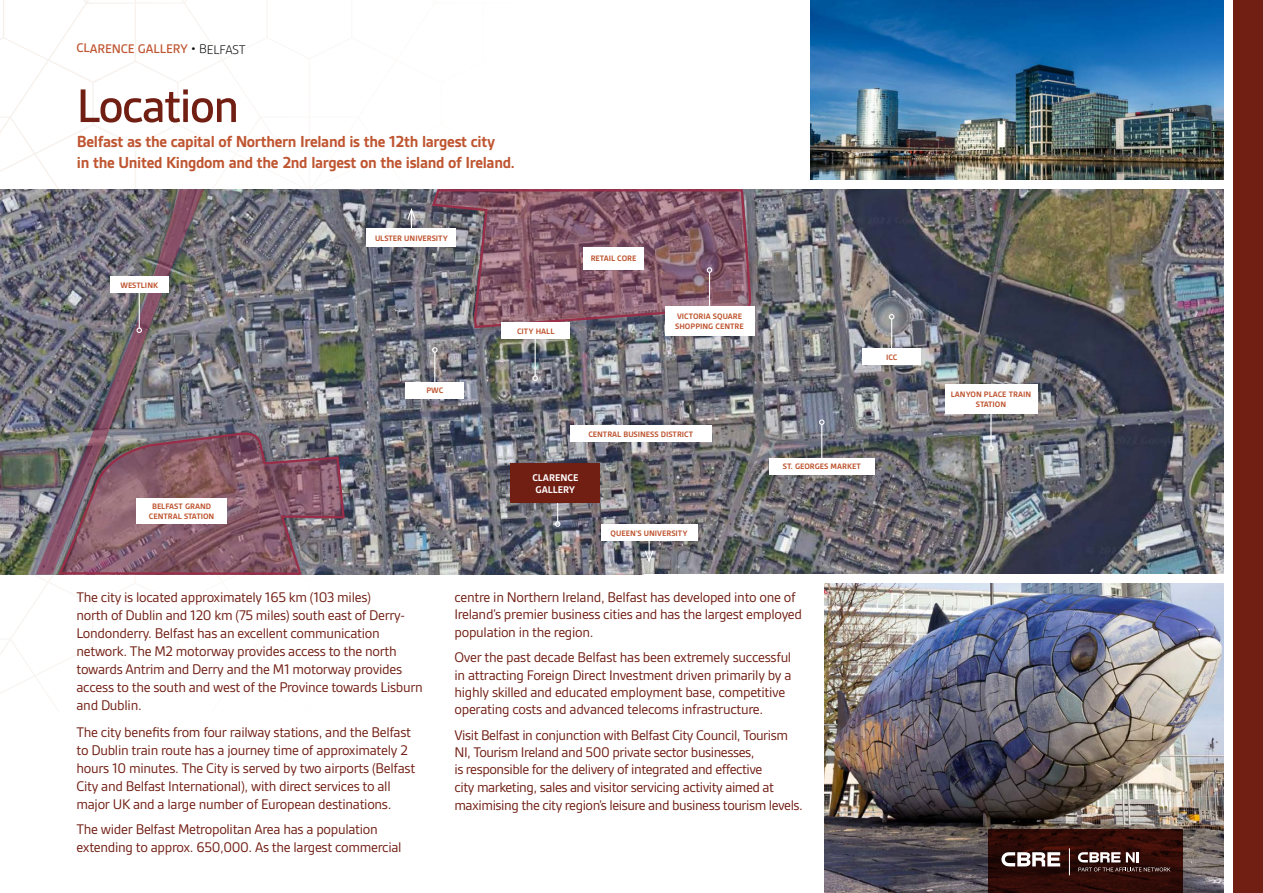
<style>
.page{position:relative;width:1263px;height:893px;background:#fff}
.page>*{position:absolute;margin:0;border:0;box-sizing:border-box;transform-origin:0 0}
.t1{font:500 50.55px "Gesta";letter-spacing:-.03em;color:#711e13}
.t2{font:700 17.1px/20.5px "Gesta";letter-spacing:-.02em;color:#bf5531}
.t3{font:15px/18px "Gesta";letter-spacing:-.02em;color:#711e13}
.t4{font:500 13.5px "Gesta";letter-spacing:-.015em;color:#bf5531}
.t5{font:700 10.5px/12.5px "Gesta";color:#fff}
.t6{font:700 8.4px/10.2px "Gesta";color:#bf5531;text-align:center}
.s1{font-weight:300;color:#000}
</style>
<div class="page">
<img style="left:825px;top:583px;width:399px;height:310px">
<img style="left:810px;top:0;width:414px;height:180px">
<img style="left:0;top:189px;width:1224px;height:386px">
<hr style="left:434px;top:352px;width:1px;height:38px;background:#fff">
<svg style="left:432px;top:347px;width:6px;height:6px"></svg>
<hr style="left:891px;top:319px;width:1px;height:38px;background:#fff">
<svg style="left:889px;top:314px;width:5px;height:5px"></svg>
<div style="left:406px;top:382px;width:58px;height:16px;background:#fff"></div>
<div style="left:862px;top:349px;width:59px;height:16px;background:#fff"></div>
<img style="left:36px;top:189px;width:168px;height:385px">
<hr style="left:139px;top:290px;width:1px;height:38px;background:#fff">
<svg style="left:136px;top:328px;width:6px;height:5px"></svg>
<hr style="left:990px;top:408px;width:1px;height:38px;background:#fff">
<svg style="left:988px;top:445px;width:6px;height:6px"></svg>
<div style="left:110px;top:277px;width:58px;height:16px;background:#fff"></div>
<div style="left:944px;top:384px;width:93px;height:29px;background:#fff"></div>
<div style="left:665px;top:306px;width:89px;height:29px;background:#fff"></div>
<div style="left:367px;top:228px;width:89px;height:19px;background:#fff"></div>
<div style="left:601px;top:524px;width:96px;height:17px;background:#fff"></div>
<div style="left:769px;top:458px;width:106px;height:16px;background:#fff"></div>
<svg style="left:432px;top:189px;width:319px;height:139px;background:#8d6c79"></svg>
<svg style="left:406px;top:206px;width:11px;height:22px"></svg>
<hr style="left:648px;top:538px;width:2px;height:23px;background:#fff">
<svg style="left:644px;top:549px;width:10px;height:15px"></svg>
<hr style="left:821px;top:424px;width:1px;height:38px;background:#fff">
<svg style="left:819px;top:419px;width:5px;height:6px"></svg>
<hr style="left:535px;top:338px;width:1px;height:38px;background:#fff">
<svg style="left:532px;top:375px;width:6px;height:6px"></svg>
<hr style="left:557px;top:484px;width:1px;height:38px;background:#fff">
<svg style="left:555px;top:521px;width:5px;height:6px"></svg>
<div style="left:501px;top:322px;width:69px;height:17px;background:#fff"></div>
<div style="left:570px;top:425px;width:142px;height:17px;background:#fff"></div>
<div style="left:511px;top:463px;width:89px;height:40px;background:#711e13"></div>
<img style="left:57px;top:431px;width:289px;height:144px">
<div style="left:644px;top:574px;width:585px;height:9px;background:#fff"></div>
<svg style="left:989px;top:829px;width:194px;height:64px;background:#300c07"></svg>
<svg style="left:1078px;top:852px;width:92px;height:19px;background:#624a47"></svg>
<svg style="left:1001px;top:852px;width:59px;height:14px"></svg>
<svg style="left:1069px;top:848px;width:1px;height:27px"></svg>
<div style="left:1233px;top:0;width:30px;height:893px;background:#711e13"></div>
<p class="t4" style="left:76px;top:41px;width:171px">CLARENCE GALLERY <span class="s1">• BELFAST</span></p>
<h1 class="t1" style="left:77px;top:77px;width:164px">Location</h1>
<p class="t2" style="left:77px;top:131px;width:439px">Belfast as the capital of Northern Ireland is the 12th largest city<br>in the United Kingdom and the 2nd largest on the island of Ireland.</p>
<p class="t6" style="left:120px;top:280px;width:39px">WESTLINK</p>
<p class="t6" style="left:149px;top:501px;width:67px">BELFAST GRAND<br>CENTRAL STATION</p>
<p class="t6" style="left:375px;top:233px;width:74px">ULSTER UNIVERSITY</p>
<p class="t6" style="left:426px;top:385px;width:18px">PWC</p>
<p class="t6" style="left:517px;top:326px;width:39px">CITY HALL</p>
<p class="t6" style="left:591px;top:253px;width:47px">RETAIL CORE</p>
<p class="t6" style="left:675px;top:311px;width:70px;text-align:left">VICTORIA SQUARE<br>SHOPPING CENTRE</p>
<p class="t6" style="left:588px;top:429px;width:106px">CENTRAL BUSINESS DISTRICT</p>
<p class="t5" style="left:532px;top:471px;width:48px">CLARENCE<br>GALLERY</p>
<p class="t6" style="left:611px;top:528px;width:78px">QUEEN’S UNIVERSITY</p>
<p class="t6" style="left:783px;top:461px;width:79px">ST. GEORGES MARKET</p>
<p class="t3" style="left:77px;top:588px;width:348px">The city is located approximately 165 km (103 miles)<br>north of Dublin and 120 km (75 miles) south east of Derry-Londonderry. Belfast has an excellent communication network. The M2 motorway provides access to the north towards Antrim and Derry and the M1 motorway provides access to the south and west of the Province towards Lisburn and Dublin.</p>
<p class="t3" style="left:77px;top:723px;width:340px">The city benefits from four railway stations, and the Belfast to Dublin train route has a journey time of approximately 2 hours 10 minutes. The City is served by two airports (Belfast City and Belfast International), with direct services to all major UK and a large number of European destinations.</p>
<p class="t3" style="left:77px;top:821px;width:326px;line-height:17.2px">The wider Belfast Metropolitan Area has a population extending to approx. 650,000. As the largest commercial</p>
<p class="t3" style="left:454px;top:588px;width:349px;line-height:17.2px">centre in Northern Ireland, Belfast has developed into one of<br>Ireland’s premier business cities and has the largest employed population in the region.</p>
<p class="t3" style="left:454px;top:649px;width:339px;line-height:17.2px">Over the past decade Belfast has been extremely successful in attracting Foreign Direct Investment driven primarily by a highly skilled and educated employment base, competitive operating costs and advanced telecoms infrastructure.</p>
<p class="t3" style="left:454px;top:726px;width:350px;line-height:17.4px">Visit Belfast in conjunction with Belfast City Council, Tourism NI, Tourism Ireland and 500 private sector businesses,<br>is responsible for the delivery of integrated and effective<br>city marketing, sales and visitor servicing activity aimed at maximising the city region’s leisure and business tourism levels.</p>
<p class="t6" style="left:886px;top:352px;width:13px">ICC</p>
<p class="t6" style="left:951px;top:389px;width:82px">LANYON PLACE TRAIN<br>STATION</p>
</div>
